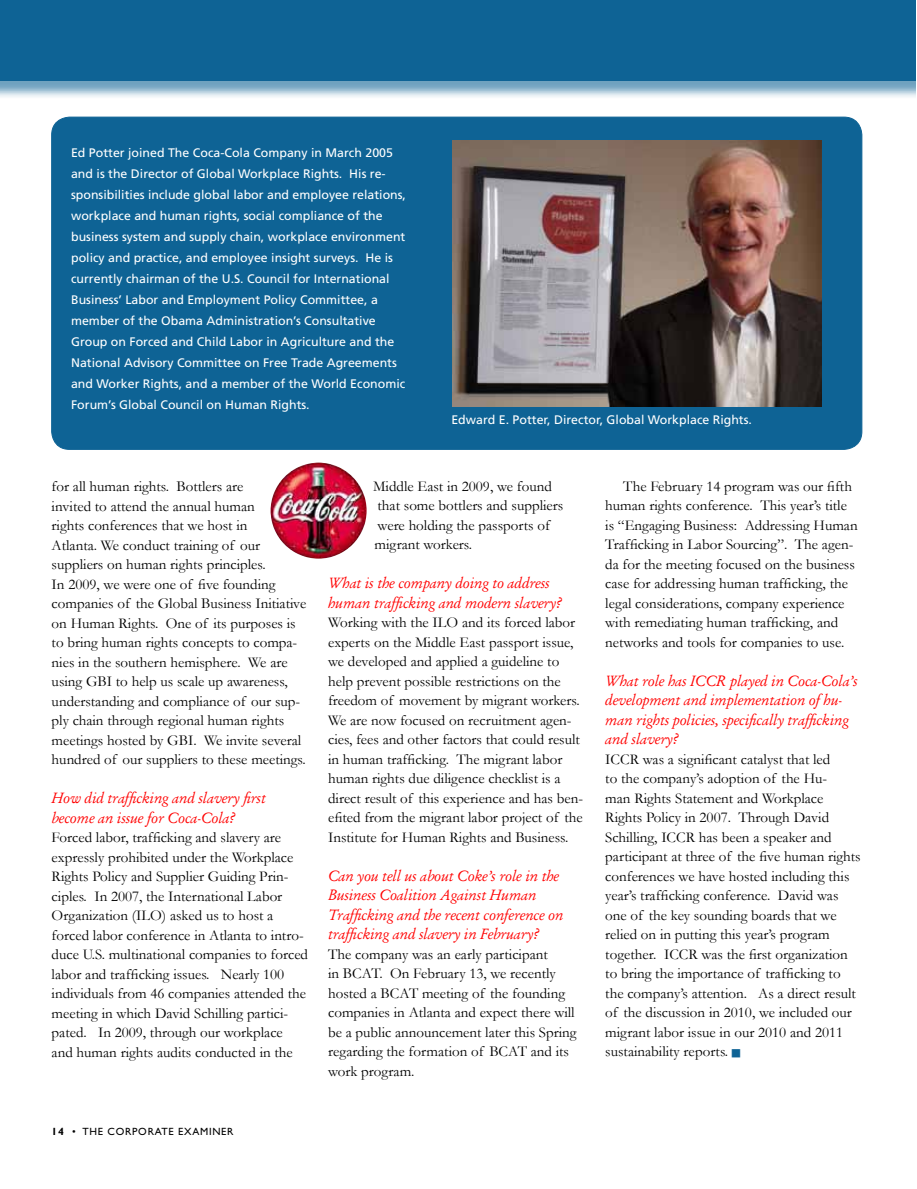
<style>
.page{position:relative;width:917px;height:1189px;background:#fff}
.page>*{position:absolute;margin:0;border:0;box-sizing:border-box;transform-origin:0 0}
.t1{font:15px/19.5px "Garamond";color:#000}
.t2{font:italic 15px/19.5px "Garamond";color:#f00}
.t3{font:12.3px/21px "Frutiger";color:#fff}
.t4{font:10.5px "Gill Sans";letter-spacing:.07em;color:#000}
.s1{font-weight:700}
.s2{color:#0e6395}
</style>
<div class="page">
<div style="left:0;top:0;width:916px;height:99px;background:#0e6395;opacity:.6"></div>
<div style="left:0;top:0;width:916px;height:80px;background:#0e6395"></div>
<div style="left:52px;top:117px;width:810px;height:332px;background:#0e6395;border-radius:18px"></div>
<img style="left:452px;top:141px;width:369px;height:266px">
<img style="left:271px;top:463px;width:95px;height:96px;border-radius:48px">
<p class="t3" style="left:71px;top:142px;width:336px">Ed Potter joined The Coca-Cola Company in March 2005 and is the Director of Global Workplace Rights. His re&shy;sponsibilities include global labor and employee relations, workplace and human rights, social compliance of the business system and supply chain, workplace environment policy and practice, and employee insight surveys. He is currently chairman of the U.S. Council for International Business’ Labor and Employment Policy Committee, a member of the Obama Administration’s Consultative Group on Forced and Child Labor in Agriculture and the National Advisory Committee on Free Trade Agreements and Worker Rights, and a member of the World Economic Forum’s Global Council on Human Rights.</p>
<p class="t3" style="left:451px;top:409px;width:302px">Edward E. Potter, Director, Global Workplace Rights.</p>
<p class="t1" style="left:52px;top:477px;width:256px">for all human rights. Bottlers are<br>invited to attend the annual human<br>rights conferences that we host in<br>Atlanta. We conduct training of our suppliers on human rights principles.<br>In 2009, we were one of five founding companies of the Global Business Initiative on Human Rights. One of its purposes is to bring human rights concepts to compa&shy;nies in the southern hemisphere. We are using GBI to help us scale up awareness, understanding and compliance of our sup&shy;ply chain through regional human rights meetings hosted by GBI. We invite several hundred of our suppliers to these meetings.</p>
<p class="t2" style="left:52px;top:789px;width:216px">How did trafficking and slavery first become an issue for Coca-Cola?</p>
<p class="t1" style="left:52px;top:828px;width:258px">Forced labor, trafficking and slavery are expressly prohibited under the Workplace Rights Policy and Supplier Guiding Prin&shy;ciples. In 2007, the International Labor Organization (ILO) asked us to host a forced labor conference in Atlanta to intro&shy;duce U.S. multinational companies to forced labor and trafficking issues. Nearly 100 individuals from 46 companies attended the meeting in which David Schilling partici&shy;pated. In 2009, through our workplace<br>and human rights audits conducted in the</p>
<p class="t4" style="left:52px;top:1126px;width:183px"><span class="s1">14</span> • THE CORPORATE EXAMINER</p>
<p class="t1" style="left:373px;top:476px;width:192px">Middle East in 2009, we found that some bottlers and suppliers were holding the passports of migrant workers.</p>
<p class="t2" style="left:328px;top:574px;width:235px">What is the company doing to address human trafficking and modern slavery?</p>
<p class="t1" style="left:328px;top:613px;width:256px">Working with the ILO and its forced labor experts on the Middle East passport issue, we developed and applied a guideline to help prevent possible restrictions on the freedom of movement by migrant workers.<br>We are now focused on recruitment agen&shy;cies, fees and other factors that could result in human trafficking. The migrant labor human rights due diligence checklist is a direct result of this experience and has ben&shy;efited from the migrant labor project of the Institute for Human Rights and Business.</p>
<p class="t2" style="left:328px;top:866px;width:237px">Can you tell us about Coke’s role in the Business Coalition Against Human Trafficking and the recent conference on trafficking and slavery in February?</p>
<p class="t1" style="left:328px;top:944px;width:250px">The company was an early participant<br>in BCAT. On February 13, we recently hosted a BCAT meeting of the founding companies in Atlanta and expect there will be a public announcement later this Spring regarding the formation of BCAT and its work program.</p>
<p class="t1" style="left:605px;top:476px;width:254px;text-indent:18px">The February 14 program was our fifth human rights conference. This year’s title is “Engaging Business: Addressing Human Trafficking in Labor Sourcing”. The agen&shy;da for the meeting focused on the business case for addressing human trafficking, the legal considerations, company experience with remediating human trafficking, and networks and tools for companies to use.</p>
<p class="t2" style="left:605px;top:671px;width:254px">What role has ICCR played in Coca-Cola’s development and implementation of hu&shy;man rights policies, specifically trafficking and slavery?</p>
<p class="t1" style="left:605px;top:749px;width:257px">ICCR was a significant catalyst that led<br>to the company’s adoption of the Hu-<br>man Rights Statement and Workplace Rights Policy in 2007. Through David Schilling, ICCR has been a speaker and participant at three of the five human rights conferences we have hosted including this year’s trafficking conference. David was one of the key sounding boards that we relied on in putting this year’s program together. ICCR was the first organization to bring the importance of trafficking to the company’s attention. As a direct result of the discussion in 2010, we included our migrant labor issue in our 2010 and 2011 sustainability reports. <span class="s2">■</span></p>
</div>
